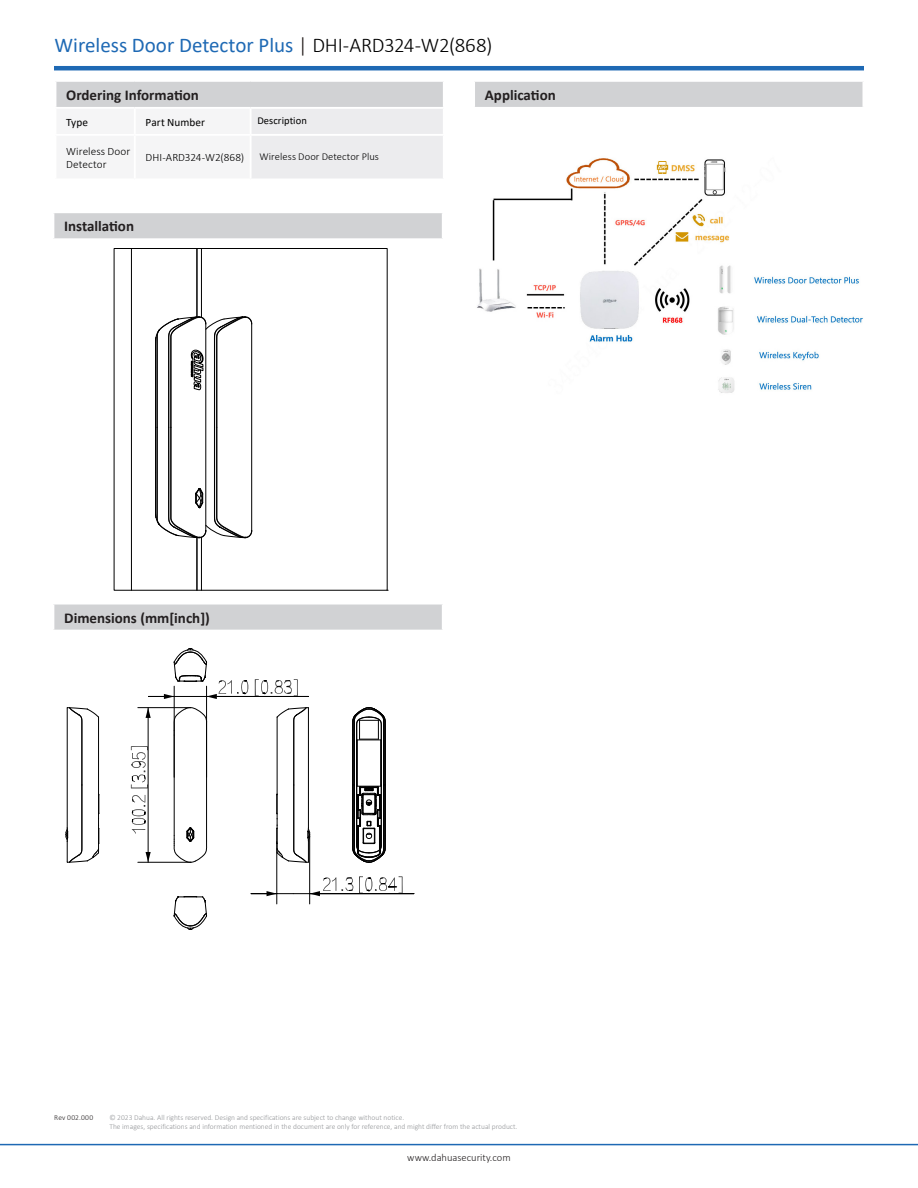
<style>
.page{position:relative;width:918px;height:1188px;background:#fff}
.page>*{position:absolute;margin:0;border:0;box-sizing:border-box;transform-origin:0 0}
.t1{font:21px "Calibri";color:#1e69b4}
.t2{font:700 15px "Calibri";color:#231f20}
.表格内标题{font:300 11.25px/13.5px "Calibri";letter-spacing:.005em;color:#000}
.表格内标题-2{font:11.25px "Calibri";color:#000}
.表格正文{font:300 10.5px "Calibri";letter-spacing:.005em;color:#000}
.t3{font:300 10.5px "Calibri";color:#231f20}
.表格正文-2{font:10.5px "Calibri";letter-spacing:.01em;color:#000}
.t4{font:300 7.5px "Calibri";color:#939598}
.t5{font:300 7.5px "Calibri";letter-spacing:.035em;color:#231f20}
.s1{font-weight:300;color:#1b1513}
.s2{font-weight:300;color:#000}
</style>
<div class="page">
<hr style="left:54px;top:66px;width:810px;height:4px;background:#1e69b4">
<hr style="left:0;top:1144px;width:918px;height:1px;background:#1e69b4">
<div style="left:53px;top:604px;width:390px;height:27px;background:#d1d2d4"></div>
<hr style="left:52px;top:603px;width:392px;height:2px;background:#fff">
<hr style="left:52px;top:630px;width:392px;height:2px;background:#fff">
<hr style="left:52px;top:605px;width:2px;height:25px;background:#fff">
<hr style="left:442px;top:605px;width:2px;height:25px;background:#fff">
<svg style="left:255px;top:679px;width:43px;height:17px"></svg>
<hr style="left:148px;top:696px;width:42px;height:1px;background:#000">
<hr style="left:190px;top:696px;width:119px;height:1px;background:#000">
<svg style="left:132px;top:795px;width:14px;height:38px"></svg>
<svg style="left:131px;top:746px;width:17px;height:43px"></svg>
<hr style="left:138px;top:707px;width:53px;height:1px;background:#000">
<hr style="left:138px;top:862px;width:53px;height:1px;background:#000">
<hr style="left:148px;top:708px;width:1px;height:154px;background:#000">
<svg style="left:146px;top:708px;width:5px;height:10px"></svg>
<svg style="left:146px;top:852px;width:5px;height:10px"></svg>
<hr style="left:277px;top:842px;width:1px;height:62px;background:#000">
<hr style="left:309px;top:836px;width:1px;height:68px;background:#000">
<hr style="left:251px;top:893px;width:42px;height:1px;background:#000">
<hr style="left:293px;top:893px;width:121px;height:1px;background:#000">
<svg style="left:267px;top:891px;width:10px;height:5px"></svg>
<svg style="left:310px;top:876px;width:93px;height:20px"></svg>
<hr style="left:174px;top:735px;width:1px;height:101px;background:#000">
<hr style="left:206px;top:734px;width:1px;height:107px;background:#000">
<svg style="left:164px;top:648px;width:84px;height:96px"></svg>
<svg style="left:174px;top:896px;width:33px;height:34px"></svg>
<svg style="left:174px;top:827px;width:33px;height:36px"></svg>
<svg style="left:65px;top:707px;width:35px;height:156px"></svg>
<svg style="left:276px;top:707px;width:34px;height:156px"></svg>
<svg style="left:352px;top:707px;width:34px;height:156px"></svg>
<div style="left:53px;top:212px;width:390px;height:27px;background:#d1d2d4"></div>
<hr style="left:52px;top:211px;width:392px;height:2px;background:#fff">
<hr style="left:52px;top:238px;width:392px;height:2px;background:#fff">
<hr style="left:52px;top:213px;width:2px;height:25px;background:#fff">
<hr style="left:442px;top:213px;width:2px;height:25px;background:#fff">
<hr style="left:131px;top:249px;width:1px;height:341px;background:#000">
<hr style="left:197px;top:249px;width:1px;height:68px;background:#000">
<hr style="left:197px;top:538px;width:1px;height:52px;background:#000">
<hr style="left:201px;top:249px;width:1px;height:68px;background:#000">
<hr style="left:201px;top:537px;width:1px;height:53px;background:#000">
<svg style="left:155px;top:317px;width:97px;height:222px"></svg>
<div style="left:474px;top:81px;width:389px;height:27px;background:#d1d2d4"></div>
<hr style="left:473px;top:80px;width:391px;height:2px;background:#fff">
<hr style="left:473px;top:107px;width:391px;height:2px;background:#fff">
<hr style="left:473px;top:82px;width:2px;height:25px;background:#fff">
<svg style="left:56px;top:82px;width:387px;height:96px"></svg>
<hr style="left:135px;top:107px;width:116px;height:2px;background:#fff">
<hr style="left:134px;top:109px;width:2px;height:25px;background:#fff">
<hr style="left:251px;top:107px;width:194px;height:2px;background:#fff">
<hr style="left:250px;top:109px;width:2px;height:25px;background:#fff">
<hr style="left:134px;top:136px;width:2px;height:42px;background:#fff">
<hr style="left:250px;top:136px;width:2px;height:42px;background:#fff">
<img style="left:477px;top:158px;width:386px;height:235px">
<p class="t1" style="left:55px;top:31px;width:439px">Wireless Door Detector Plus <span class="s1">|</span> <span class="s2">DHI-ARD324-W2(868)</span></p>
<p class="t2" style="left:66px;top:84px;width:134px">Ordering Information</p>
<p class="t2" style="left:485px;top:84px;width:72px">Application</p>
<p class="表格内标题-2" style="left:66px;top:114px;width:23px">Type</p>
<p class="表格内标题-2" style="left:146px;top:114px;width:61px">Part Number</p>
<p class="表格正文-2" style="left:257px;top:113px;width:51px">Description</p>
<p class="表格内标题" style="left:66px;top:144px;width:65px">Wireless Door<br>Detector</p>
<p class="表格内标题" style="left:146px;top:151px;width:100px">DHI-ARD324-W2(868)</p>
<p class="表格正文" style="left:260px;top:150px;width:121px">Wireless Door Detector Plus</p>
<p class="t2" style="left:64px;top:216px;width:71px">Installation</p>
<p class="t2" style="left:64px;top:607px;width:147px">Dimensions (mm[inch])</p>
<p class="t5" style="left:54px;top:1113px;width:40px">Rev 002.000</p>
<p class="t4" style="left:109px;top:1113px;width:296px">© 2023 Dahua. All rights reserved. Design and specifications are subject to change without notice.</p>
<p class="t4" style="left:109px;top:1122px;width:410px">The images, specifications and information mentioned in the document are only for reference, and might differ from the actual product.</p>
<p class="t3" style="left:407px;top:1151px;width:105px">www.dahuasecurity.com</p>
</div>
